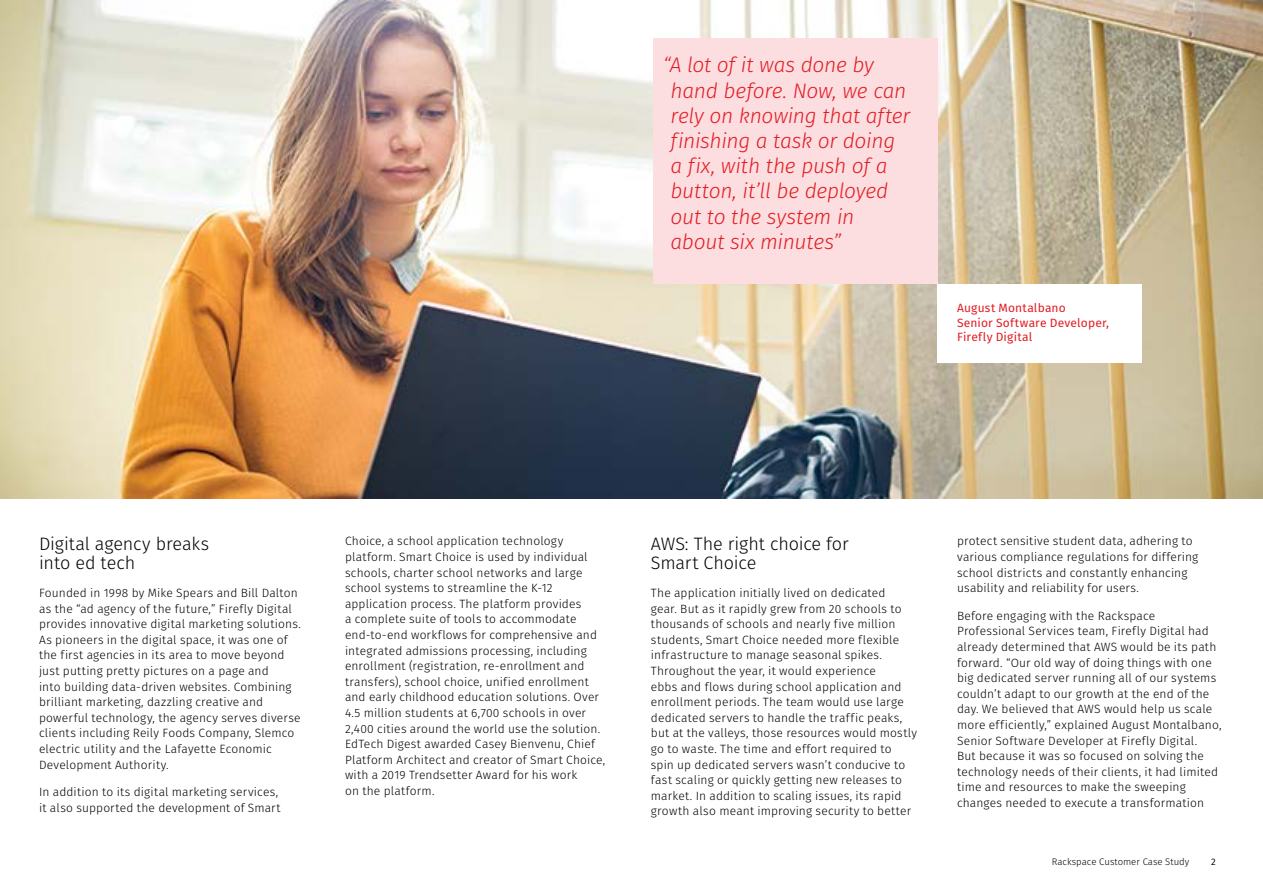
<style>
.page{position:relative;width:1263px;height:893px;background:#fff}
.page>*{position:absolute;margin:0;border:0;box-sizing:border-box;transform-origin:0 0}
.t1{font:italic 300 21px/25.2px "Fira Sans";letter-spacing:-.015em;color:#e21c23}
.t2{font:300 18px/19.8px "Fira Sans";letter-spacing:-.01em;color:#000}
.t3{font:300 12px/15.6px "Fira Sans";letter-spacing:.015em;color:#000}
.t4{font:12px/14.4px "Fira Sans";letter-spacing:.015em;color:#e21c23}
.t5{font:300 9.6px "Fira Sans";color:#000}
.t6{font:9.45px "Fira Sans";color:#000}
</style>
<div class="page">
<img style="left:0;top:0;width:1263px;height:498px">
<div style="left:652px;top:38px;width:285px;height:246px;background:#fcdee0"></div>
<div style="left:937px;top:284px;width:204px;height:79px;background:#fff"></div>
<h1 class="t1" style="left:670px;top:52px;width:241px;text-indent:-7px">“A lot of it was done by hand before. Now, we can rely on knowing that after finishing a task or doing a fix, with the push of a button, it’ll be deployed out to the system in about six minutes”</h1>
<p class="t4" style="left:957px;top:300px;width:154px">August Montalbano<br>Senior Software Developer,<br>Firefly Digital</p>
<h2 class="t2" style="left:39px;top:533px;width:172px">Digital agency breaks into ed tech</h2>
<p class="t3" style="left:39px;top:585px;width:263px">Founded in 1998 by Mike Spears and Bill Dalton as the “ad agency of the future,” Firefly Digital provides innovative digital marketing solutions.<br>As pioneers in the digital space, it was one of the first agencies in its area to move beyond just putting pretty pictures on a page and<br>into building data-driven websites. Combining brilliant marketing, dazzling creative and powerful technology, the agency serves diverse clients including Reily Foods Company, Slemco electric utility and the Lafayette Economic Development Authority.</p>
<p class="t3" style="left:39px;top:784px;width:243px">In addition to its digital marketing services, it also supported the development of Smart</p>
<p class="t3" style="left:345px;top:533px;width:262px">Choice, a school application technology platform. Smart Choice is used by individual schools, charter school networks and large school systems to streamline the K-12 application process. The platform provides<br>a complete suite of tools to accommodate end-to-end workflows for comprehensive and integrated admissions processing, including enrollment (registration, re-enrollment and transfers), school choice, unified enrollment and early childhood education solutions. Over 4.5 million students at 6,700 schools in over 2,400 cities around the world use the solution.<br>EdTech Digest awarded Casey Bienvenu, Chief Platform Architect and creator of Smart Choice, with a 2019 Trendsetter Award for his work<br>on the platform.</p>
<h2 class="t2" style="left:651px;top:533px;width:199px">AWS: The right choice for<br>Smart Choice</h2>
<p class="t3" style="left:651px;top:585px;width:268px">The application initially lived on dedicated<br>gear. But as it rapidly grew from 20 schools to thousands of schools and nearly five million students, Smart Choice needed more flexible infrastructure to manage seasonal spikes.<br>Throughout the year, it would experience<br>ebbs and flows during school application and enrollment periods. The team would use large dedicated servers to handle the traffic peaks, but at the valleys, those resources would mostly go to waste. The time and effort required to spin up dedicated servers wasn’t conducive to fast scaling or quickly getting new releases to market. In addition to scaling issues, its rapid growth also meant improving security to better</p>
<p class="t3" style="left:957px;top:533px;width:243px">protect sensitive student data, adhering to various compliance regulations for differing school districts and constantly enhancing usability and reliability for users.</p>
<p class="t3" style="left:957px;top:608px;width:266px">Before engaging with the Rackspace Professional Services team, Firefly Digital had already determined that AWS would be its path forward. “Our old way of doing things with one big dedicated server running all of our systems couldn’t adapt to our growth at the end of the day. We believed that AWS would help us scale more efficiently,” explained August Montalbano, Senior Software Developer at Firefly Digital.<br>But because it was so focused on solving the technology needs of their clients, it had limited time and resources to make the sweeping changes needed to execute a transformation</p>
<p class="t5" style="left:1052px;top:855px;width:139px">Rackspace Customer Case Study</p>
<p class="t6" style="left:1211px;top:855px;width:6px">2</p>
</div>
